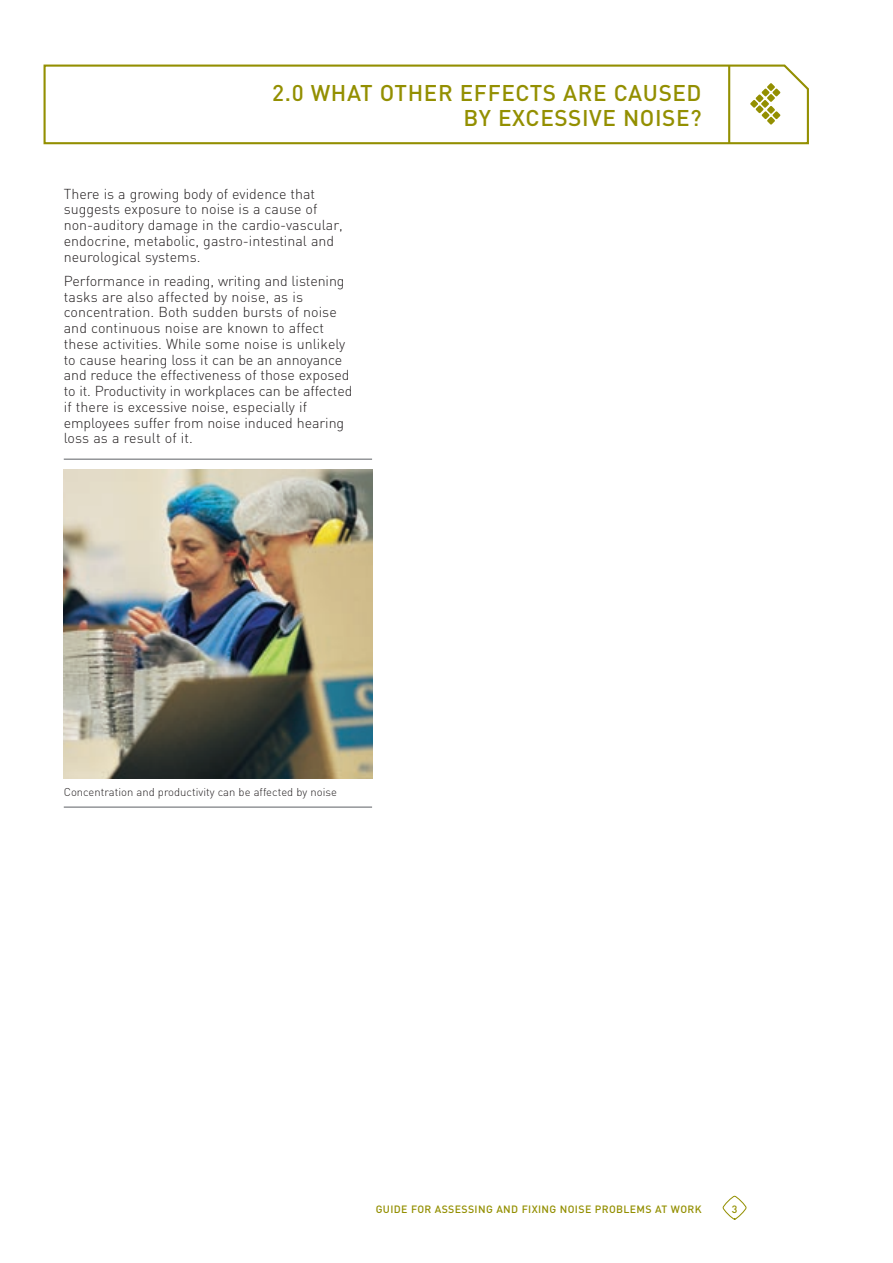
<style>
.page{position:relative;width:893px;height:1263px;background:#fff}
.page>*{position:absolute;margin:0;border:0;box-sizing:border-box;transform-origin:0 0}
.t1{font:500 22.5px/25.5px "DIN";letter-spacing:.025em;color:#938f01;text-align:right}
.t2{font:300 14.25px/15.8px "DIN";color:#231f20}
.Caption_and_Rule{font:300 11.25px "DIN";color:#231f20}
.t3{font:500 10.5px "DIN";letter-spacing:.035em;color:#938f01}
</style>
<div class="page">
<svg style="left:723px;top:1196px;width:23px;height:23px"></svg>
<svg style="left:43px;top:64px;width:766px;height:79px"></svg>
<svg style="left:727px;top:64px;width:4px;height:81px"></svg>
<img style="left:64px;top:470px;width:308px;height:308px">
<hr style="left:64px;top:806px;width:308px;height:2px;background:#939598">
<hr style="left:64px;top:458px;width:308px;height:2px;background:#939598">
<p class="t1" style="left:272px;top:79px;width:431px">2.0 WHAT OTHER EFFECTS ARE CAUSED<br>BY EXCESSIVE NOISE?</p>
<p class="t2" style="left:64px;top:185px;width:281px">There is a growing body of evidence that suggests exposure to noise is a cause of non-auditory damage in the cardio-vascular, endocrine, metabolic, gastro-intestinal and neurological systems.</p>
<p class="t2" style="left:64px;top:273px;width:290px">Performance in reading, writing and listening tasks are also affected by noise, as is concentration. Both sudden bursts of noise and continuous noise are known to affect these activities. While some noise is unlikely to cause hearing loss it can be an annoyance and reduce the effectiveness of those exposed to it. Productivity in workplaces can be affected if there is excessive noise, especially if employees suffer from noise induced hearing loss as a result of it.</p>
<p class="Caption_and_Rule" style="left:64px;top:785px;width:275px">Concentration and productivity can be affected by noise</p>
<p class="t3" style="left:376px;top:1202px;width:327px">GUIDE FOR ASSESSING AND FIXING NOISE PROBLEMS AT WORK</p>
<p class="t3" style="left:732px;top:1202px;width:7px">3</p>
</div>
